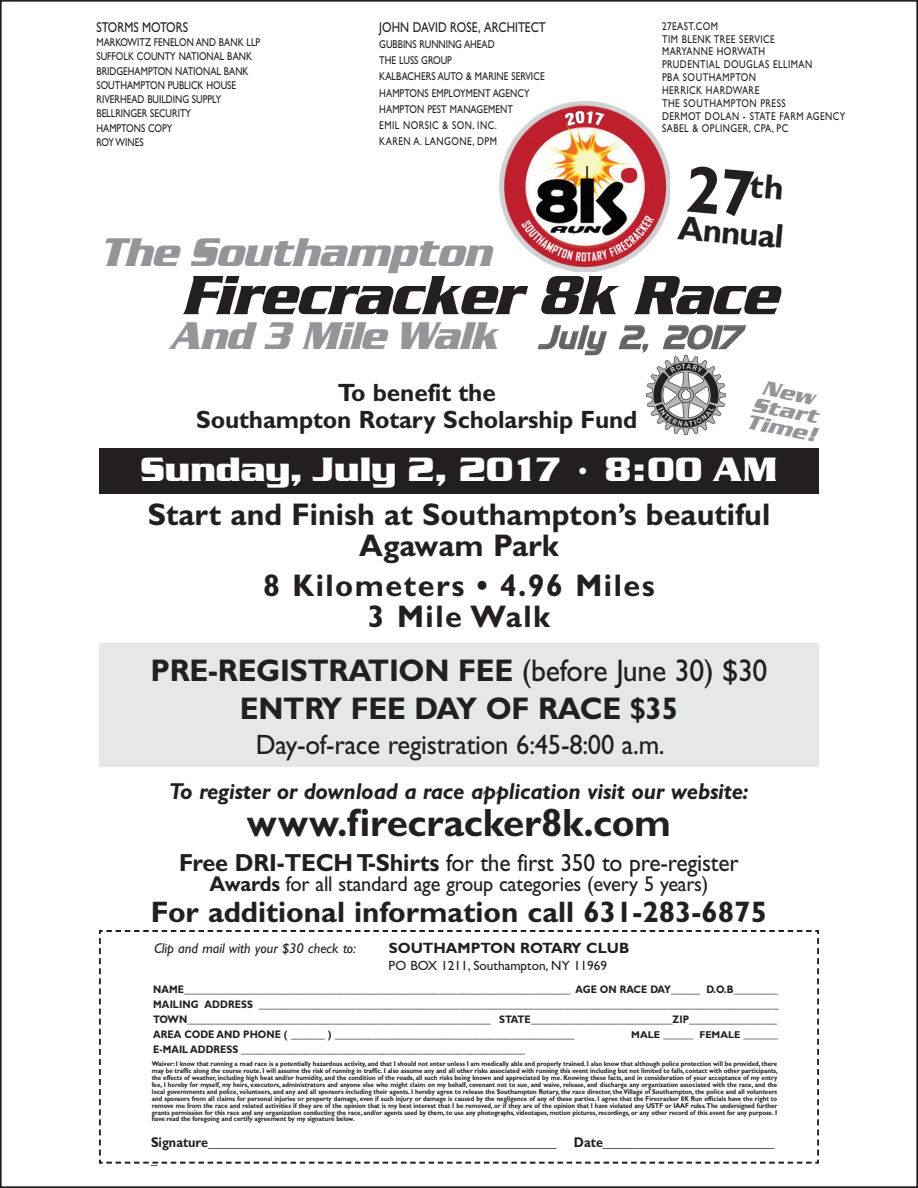
<style>
.page{position:relative;width:918px;height:1188px;background:#fff}
.page>*{position:absolute;margin:0;border:0;box-sizing:border-box;transform-origin:0 0}
.t1{font:700 66.75px "Gill Sans";color:#231f20}
.t2{font:italic 57.3px "Serpentine Bold DTC";color:#231f20;scale:.9 1}
.t3{font:italic 41.55px "Serpentine Bold DTC";color:#939598;scale:.9 1}
.t4{font:italic 40.05px "Serpentine Bold DTC";color:#939598;scale:.9 1}
.t5{font:700 39.6px "Gill Sans";letter-spacing:-.01em;color:#231f20}
.t6{font:35.1px "Serpentine Bold DTC";letter-spacing:-.02em;color:#fff}
.t7{font:700 34.2px "Gill Sans";color:#231f20}
.t8{font:700 31.35px/38px "Gill Sans";color:#231f20;text-align:center;scale:.95 1}
.t9{font:700 31.35px/31.3px "Gill Sans";color:#231f20;text-align:center}
.t10{font:700 31.35px/31.3px "Gill Sans";letter-spacing:.05em;color:#231f20;text-align:center}
.t11{font:700 29.7px "Gill Sans";color:#231f20}
.t12{font:28.05px "Gill Sans";letter-spacing:-.01em;color:#231f20;scale:.95 1}
.t13{font:700 25.05px/27px "Gill Sans";letter-spacing:-.005em;color:#231f20;text-align:center}
.t14{font:24.75px "Gill Sans";letter-spacing:-.01em;color:#231f20;scale:.95 1}
.t15{font:italic 700 23.1px "Gill Sans";letter-spacing:-.01em;color:#231f20}
.t16{font:21.45px "Gill Sans";letter-spacing:-.01em;color:#231f20;scale:.95 1}
.t17{font:italic 21px/18px "Serpentine Bold DTC";color:#939598;text-align:center}
.t18{font:700 15px "Gill Sans";color:#231f20}
.t19{font:14.25px "Gill Sans";color:#231f20;scale:.81 1}
.t20{font:700 14.1px/16.4px "Gill Sans";color:#231f20;scale:.89 1}
.t21{font:italic 14.1px "Gill Sans";color:#231f20}
.t22{font:13.35px "Gill Sans";color:#231f20}
.t23{font:11.4px/14.2px "Gill Sans";letter-spacing:.01em;color:#231f20;scale:.81 1}
.t24{font:11.4px/12.8px "Gill Sans";letter-spacing:.05em;color:#231f20;scale:.81 1}
.t25{font:700 10.95px/15px "Gill Sans";color:#231f20;scale:.89 1}
.t26{font:700 9.9px "Gill Sans";color:#231f20}
.t27{font:700 6.9px/6.9px "Gill Sans";color:#231f20;text-align:justify;scale:.89 1}
.s1{font-family:"Handel Gothic BT";font-size:31.5px;color:#636366}
.s2{font-weight:400}
.s3{font-weight:700}
.s4{font-style:italic}
</style>
<div class="page">
<img style="left:500px;top:101px;width:170px;height:170px">
<img style="left:564px;top:111px;width:41px;height:15px">
<svg style="left:99px;top:930px;width:720px;height:234px"></svg>
<div style="left:99px;top:644px;width:720px;height:123px;background:#e6e7e9"></div>
<div style="left:99px;top:448px;width:720px;height:46px;background:#231f20"></div>
<img style="left:646px;top:356px;width:80px;height:79px">
<svg style="left:537px;top:325px;width:70px;height:31px"></svg>
<svg style="left:618px;top:325px;width:31px;height:28px"></svg>
<svg style="left:662px;top:324px;width:84px;height:26px"></svg>
<h3 class="t19" style="left:96px;top:19px;width:114px">STORMS MOTORS</h3>
<h3 class="t23" style="left:96px;top:35px;width:204px">MARKOWITZ FENELON AND BANK LLP<br>SUFFOLK COUNTY NATIONAL BANK<br>BRIDGEHAMPTON NATIONAL BANK<br>SOUTHAMPTON PUBLICK HOUSE<br>RIVERHEAD BUILDING SUPPLY<br>BELLRINGER SECURITY<br>HAMPTONS COPY<br>ROY WINES</h3>
<h3 class="t19" style="left:379px;top:19px;width:207px">JOHN DAVID ROSE, ARCHITECT</h3>
<h3 class="t23" style="left:379px;top:36px;width:206px;line-height:16.2px">GUBBINS RUNNING AHEAD<br>THE LUSS GROUP<br>KALBACHERS AUTO &amp; MARINE SERVICE<br>HAMPTONS EMPLOYMENT AGENCY<br>HAMPTON PEST MANAGEMENT<br>EMIL NORSIC &amp; SON, INC.<br>KAREN A. LANGONE, DPM</h3>
<h3 class="t24" style="left:662px;top:20px;width:228px">27EAST.COM<br>TIM BLENK TREE SERVICE<br>MARYANNE HORWATH<br>PRUDENTIAL DOUGLAS ELLIMAN<br>PBA SOUTHAMPTON<br>HERRICK HARDWARE<br>THE SOUTHAMPTON PRESS<br>DERMOT DOLAN - STATE FARM AGENCY<br>SABEL &amp; OPLINGER, CPA, PC</h3>
<h1 class="t1" style="left:689px;top:149px;width:99px;rotate:5deg">27<sup>th</sup></h1>
<h3 class="t7" style="left:680px;top:207px;width:108px;rotate:5deg">Annual</h3>
<h3 class="t3" style="left:99px;top:229px;width:450px">The Southampton</h3>
<h2 class="t2" style="left:180px;top:265px;width:683px">Firecracker8k Race</h2>
<h3 class="t4" style="left:169px;top:314px;width:646px">And 3 Mile Walk <span class="s1">July 2, 2017</span></h3>
<h3 class="t17" style="left:755px;top:377px;width:73px;rotate:11deg">New<br>Start<br>Time!</h3>
<h3 class="t13" style="left:196px;top:379px;width:443px">To benefit the<br>Southampton Rotary Scholarship Fund</h3>
<h3 class="t6" style="left:140px;top:451px;width:639px">Sunday, July 2, 2017 • 8:00 AM</h3>
<h3 class="t9" style="left:148px;top:498px;width:624px">Start and Finish at Southampton’s beautiful<br>Agawam Park</h3>
<h3 class="t10" style="left:263px;top:569px;width:393px">8 Kilometers • 4.96 Miles<br>3 Mile Walk</h3>
<h3 class="t8" style="left:151px;top:651px;width:651px">PRE-REGISTRATION FEE <span class="s2">(before June 30) $30<br></span>ENTRY FEE DAY OF RACE $35</h3>
<h3 class="t12" style="left:256px;top:728px;width:432px">Day-of-race registration 6:45-8:00 a.m.</h3>
<h3 class="t15" style="left:169px;top:777px;width:581px">To register or download a race application visit our website:</h3>
<h3 class="t5" style="left:247px;top:800px;width:425px">www.firecracker8k.com</h3>
<h3 class="t14" style="left:179px;top:849px;width:591px"><span class="s3">Free DRI-TECH T-Shirts</span> for the first 350 to pre-reg is ter</h3>
<h3 class="t16" style="left:210px;top:871px;width:527px"><span class="s3">Awards</span> for all standard age group categories (every 5 years)</h3>
<h3 class="t11" style="left:151px;top:895px;width:618px">For additional information call 631-283-6875</h3>
<h3 class="t21" style="left:154px;top:940px;width:204px">Clip and mail with your $30 check to:</h3>
<h3 class="t18" style="left:389px;top:939px;width:242px">SOUTHAMPTON ROTARY CLUB</h3>
<h3 class="t22" style="left:389px;top:958px;width:220px">PO BOX 1211, Southampton, NY 11969</h3>
<p class="t25" style="left:153px;top:981px;width:704px">NAME_______________________________________________________________________________ AGE ON RACE DAY______ D.O.B_________ MAILING ADDRESS _________________________________________________________________________________________________________ TOWN ______________________________________________________________ STATE_____________________________ZIP__________________ AREA CODE AND PHONE ( _______ ) _________________________________________________</p>
<h3 class="t26" style="left:631px;top:1028px;width:148px">MALE <span class="s4">______</span> FE MALE _______</h3>
<h3 class="t25" style="left:153px;top:1041px;width:419px">E-MAIL ADDRESS __________________________________________________________</h3>
<p class="t27" style="left:152px;top:1060px;width:705px">Waiver: I know that running a road race is a potentially hazardous activity, and that I should not enter unless I am medically able and properly trained. I also know that although police protection will be provided, there may be traffic along the course route. I will assume the risk of running in traffic. I also assume any and all other risks associated with running this event including but not limited to falls, contact with other par tic i pants, the effects of weather, including high heat and/or humidity, and the condition of the roads, all such risks being known and appreciated by me. Knowing these facts, and in consideration of your acceptance of my entry fee, I hereby for myself, my heirs, executors, administrators and anyone else who might claim on my behalf, covenant not to sue, and waive, release, and discharge any organization associated with the race, and the local governments and police, volunteers, and any and all sponsors including their agents. I hereby agree to release the Southampton Rotary, the race director, the Village of Southampton, the police and all volunteers and sponsors from all claims for personal injuries or property damage, even if such injury or damage is caused by the negligence of any of these parties. I agree that the Firecracker 8K Run officials have the right to remove me from the race and related activities if they are of the opinion that is my best interest that I be removed, or if they are of the opinion that I have violated any USTF or IAAF rules.The undersigned further grants per mis sion for this race and any organization conducting the race, and/or agents used by them, to use any photographs, videotapes, motion pictures, recordings, or any other record of this event for any purpose. I have read the foregoing and certify agreement by my signature below.</p>
<h3 class="t20" style="left:151px;top:1134px;width:702px">Signature_______________________________________________________ Date___________________________ _</h3>
</div>
